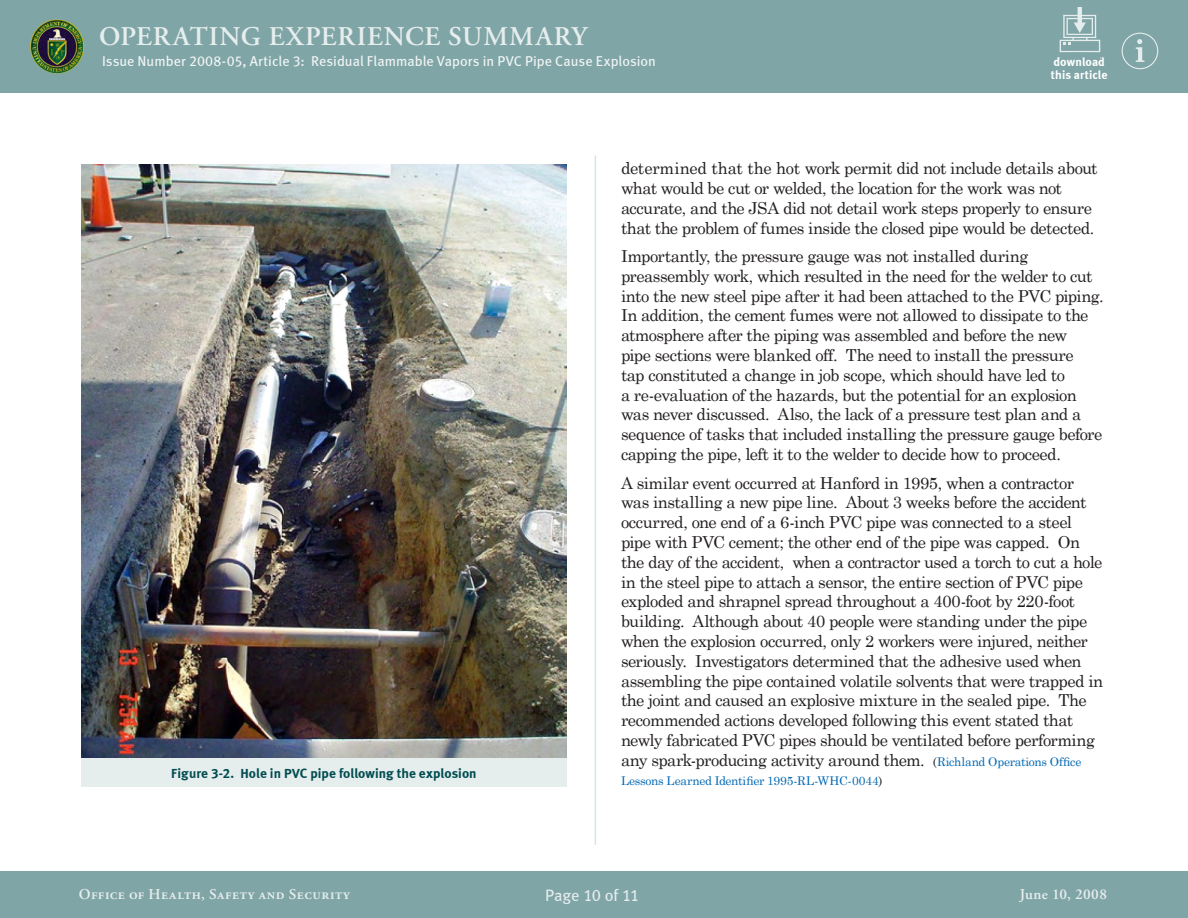
<style>
.page{position:relative;width:1188px;height:918px;background:#fff}
.page>*{position:absolute;margin:0;border:0;box-sizing:border-box;transform-origin:0 0}
.t1{font:600 27px "Adobe Garamond Pro";letter-spacing:.14em;color:#e6eded}
.t2{font:16.5px/19.8px "Century Schoolbook";letter-spacing:-.035em;color:#231f20}
.t3{font:16.5px "Meta Book LF";letter-spacing:-.005em;color:#e6eded}
.t4{font:600 15px "Adobe Garamond Pro";letter-spacing:.03em;color:#e6eded}
.t5{font:14.25px "Meta Book LF";color:#f2f6f6}
.t6{font:13.5px "Meta Bold LF";letter-spacing:.005em;color:#004c50}
.t7{font:12px "Century Schoolbook";letter-spacing:-.015em;color:#0168b3}
.t8{font:12px/13.5px "Meta Bold LF";letter-spacing:.01em;color:#fff}
.s1{font-size:12px}
.s2{font-size:12px;color:#0168b3}
.s3{color:#231f20}
</style>
<div class="page">
<div style="left:0;top:0;width:1188px;height:92px;background:#80a5a7"></div>
<div style="left:0;top:872px;width:1188px;height:46px;background:#80a5a7"></div>
<img style="left:30px;top:19px;width:54px;height:54px">
<hr style="left:595px;top:156px;width:1px;height:688px;background:#d9e4e5">
<div style="left:81px;top:753px;width:486px;height:34px;background:#e6eded"></div>
<img style="left:81px;top:164px;width:486px;height:594px">
<div style="left:1122px;top:33px;width:36px;height:36px;border:1px solid #e6eded;border-radius:50%"></div>
<svg style="left:1136px;top:39px;width:8px;height:23px"></svg>
<hr style="left:1078px;top:8px;width:4px;height:16px;background:#e5eded">
<svg style="left:1060px;top:15px;width:40px;height:37px"></svg>
<h1 class="t1" style="left:99px;top:21px;width:487px">Operating Experience Summary</h1>
<p class="t5" style="left:102px;top:53px;width:556px">Issue Number 2008-05, Article 3: Residual Flammable Vapors in PVC Pipe Cause Explosion</p>
<p class="t8" style="left:1051px;top:55px;width:58px">download this article</p>
<p class="t6" style="left:171px;top:765px;width:307px">Figure 3-2. Hole in PVC pipe following the explosion</p>
<p class="t2" style="left:621px;top:157px;width:478px">determined that the hot work permit did not include details about what would be cut or welded, the location for the work was not accurate, and the JSA did not detail work steps properly to ensure that the problem of fumes inside the closed pipe would be detected.</p>
<p class="t2" style="left:621px;top:245px;width:484px">Importantly, the pressure gauge was not installed during preassembly work, which resulted in the need for the welder to cut into the new steel pipe after it had been attached to the PVC piping.<br>In addition, the cement fumes were not allowed to dissipate to the atmosphere after the piping was assembled and before the new<br>pipe sections were blanked off. The need to install the pressure<br>tap constituted a change in job scope, which should have led to<br>a re-evaluation of the hazards, but the potential for an explosion was never discussed. Also, the lack of a pressure test plan and a sequence of tasks that included installing the pressure gauge before capping the pipe, left it to the welder to decide how to proceed.</p>
<p class="t2" style="left:621px;top:471px;width:484px">A similar event occurred at Hanford in 1995, when a contractor was installing a new pipe line. About 3 weeks before the accident occurred, one end of a 6-inch PVC pipe was connected to a steel pipe with PVC cement; the other end of the pipe was capped. On the day of the accident, when a contractor used a torch to cut a hole in the steel pipe to attach a sensor, the entire section of PVC pipe exploded and shrapnel spread throughout a 400-foot by 220-foot building. Although about 40 people were standing under the pipe when the explosion occurred, only 2 workers were injured, neither seriously. Investigators determined that the adhesive used when assembling the pipe contained volatile solvents that were trapped in the joint and caused an explosive mixture in the sealed pipe. The recommended actions developed following this event stated that newly fabricated PVC pipes should be ventilated before performing any spark-producing activity around them. <span class="s1">(</span><span class="s2">Richland Operations Office</span></p>
<p class="t7" style="left:621px;top:771px;width:263px">Lessons Learned Identifier 1995-RL-WHC-0044<span class="s3">)</span></p>
<p class="t3" style="left:545px;top:886px;width:96px">Page 10 of 11</p>
<p class="t4" style="left:79px;top:886px;width:273px">Office of Health, Safety and Security</p>
<p class="t4" style="left:1020px;top:886px;width:89px">June 10, 2008</p>
</div>
